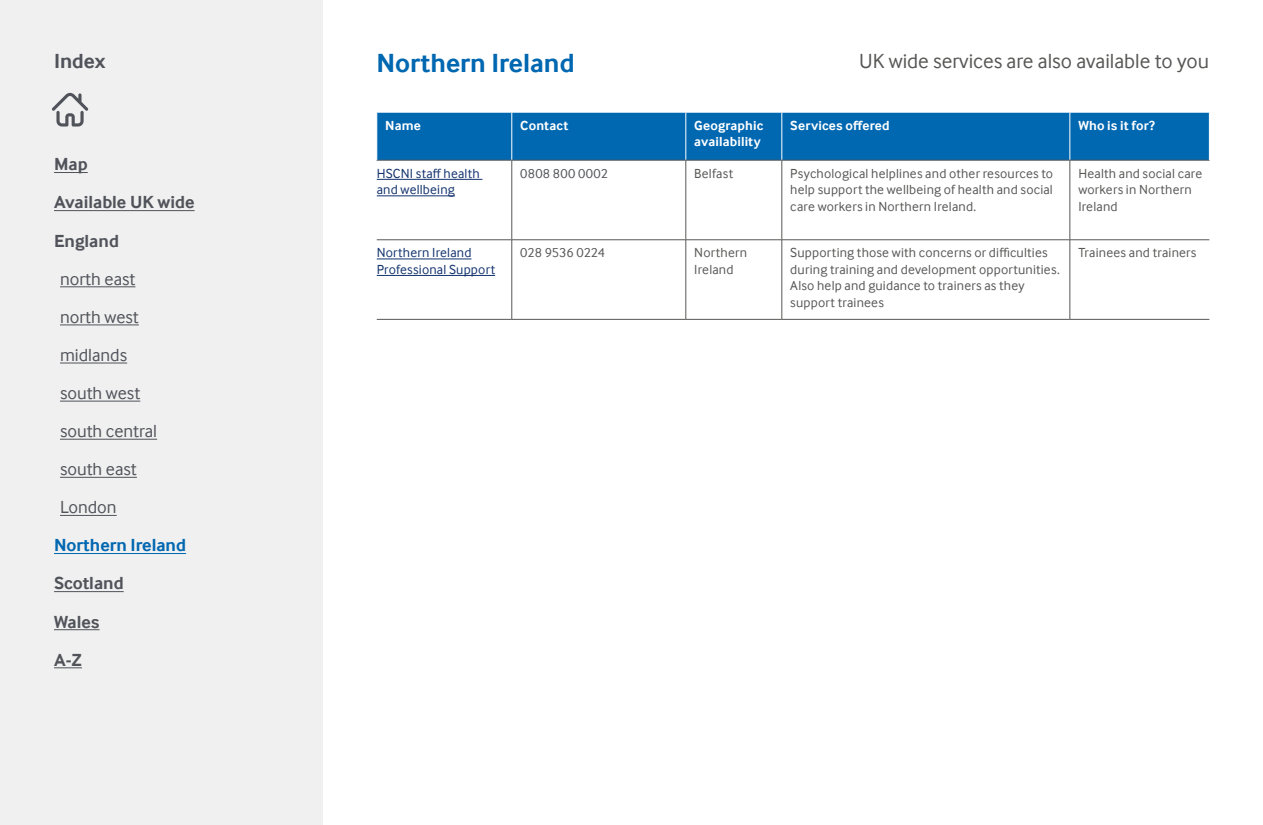
<style>
.page{position:relative;width:1263px;height:825px;background:#fff}
.page>*{position:absolute;margin:0;border:0;box-sizing:border-box;transform-origin:0 0}
.t1{font:700 27px "Inter Face";color:#0067b1}
.t2{font:21px "Inter Face";color:#575756}
.t3{font:700 21px "Inter Face";color:#50535a}
.t4{font:18px/38.1px "Inter Face";color:#50535a}
.t5{font:700 18px/38.1px "Inter Face";color:#50535a}
.t6{font:700 18px "Inter Face";color:#0067b1}
.t7{font:13.5px/16.5px "Inter Face";letter-spacing:.015em;color:#575756}
.t8{font:13.5px/16.5px "Inter Face";letter-spacing:.015em;color:#12326e}
.t9{font:700 13.5px/16.5px "Inter Face";letter-spacing:.01em;color:#fff}
.t10{font:13.5px "Inter Face";letter-spacing:.02em;color:#50535a}
.t11{font:13.5px "Inter Face";letter-spacing:-.005em;color:#575756}
</style>
<div class="page">
<div style="left:0;top:0;width:322px;height:825px;background:#f0f0f0"></div>
<hr style="left:54px;top:172px;width:34px;height:1px;background:#50535a">
<hr style="left:54px;top:210px;width:141px;height:1px;background:#50535a">
<hr style="left:60px;top:287px;width:75px;height:1px;background:#50535a">
<hr style="left:60px;top:325px;width:79px;height:1px;background:#50535a">
<hr style="left:60px;top:363px;width:67px;height:1px;background:#50535a">
<hr style="left:60px;top:401px;width:80px;height:1px;background:#50535a">
<hr style="left:60px;top:439px;width:97px;height:1px;background:#50535a">
<hr style="left:60px;top:477px;width:77px;height:1px;background:#50535a">
<hr style="left:60px;top:515px;width:57px;height:1px;background:#50535a">
<hr style="left:54px;top:553px;width:132px;height:1px;background:#0067b1">
<hr style="left:54px;top:591px;width:70px;height:1px;background:#50535a">
<hr style="left:54px;top:629px;width:46px;height:1px;background:#50535a">
<svg style="left:54px;top:668px;width:28px;height:1px"></svg>
<div style="left:377px;top:113px;width:832px;height:47px;background:#0067b1"></div>
<hr style="left:511px;top:112px;width:1px;height:48px;background:#fff">
<hr style="left:685px;top:112px;width:1px;height:48px;background:#fff">
<hr style="left:781px;top:112px;width:1px;height:48px;background:#fff">
<hr style="left:1069px;top:112px;width:1px;height:48px;background:#fff">
<hr style="left:376px;top:160px;width:136px;height:1px;background:#575756">
<hr style="left:512px;top:160px;width:174px;height:1px;background:#575756">
<hr style="left:686px;top:160px;width:96px;height:1px;background:#575756">
<hr style="left:685px;top:160px;width:1px;height:80px;background:#575756">
<hr style="left:782px;top:160px;width:288px;height:1px;background:#575756">
<hr style="left:781px;top:160px;width:1px;height:80px;background:#575756">
<hr style="left:1070px;top:160px;width:139px;height:1px;background:#575756">
<hr style="left:377px;top:240px;width:135px;height:1px;background:#575756">
<hr style="left:512px;top:240px;width:174px;height:1px;background:#575756">
<hr style="left:686px;top:240px;width:96px;height:1px;background:#575756">
<hr style="left:685px;top:240px;width:1px;height:79px;background:#575756">
<hr style="left:782px;top:240px;width:288px;height:1px;background:#575756">
<hr style="left:781px;top:240px;width:1px;height:79px;background:#575756">
<hr style="left:1070px;top:240px;width:139px;height:1px;background:#575756">
<hr style="left:377px;top:319px;width:135px;height:1px;background:#575756">
<hr style="left:511px;top:240px;width:1px;height:79px;background:#575756">
<hr style="left:512px;top:319px;width:174px;height:1px;background:#575756">
<hr style="left:686px;top:319px;width:96px;height:1px;background:#575756">
<hr style="left:782px;top:319px;width:288px;height:1px;background:#575756">
<hr style="left:1069px;top:240px;width:1px;height:79px;background:#575756">
<hr style="left:1070px;top:319px;width:139px;height:1px;background:#575756">
<hr style="left:1069px;top:160px;width:1px;height:80px;background:#575756">
<hr style="left:511px;top:160px;width:1px;height:80px;background:#575756">
<hr style="left:377px;top:179px;width:105px;height:1px;background:#12326e">
<hr style="left:377px;top:196px;width:78px;height:1px;background:#12326e">
<hr style="left:377px;top:259px;width:94px;height:1px;background:#12326e">
<hr style="left:377px;top:275px;width:118px;height:1px;background:#12326e">
<svg style="left:52px;top:93px;width:36px;height:34px"></svg>
<h2 class="t3" style="left:54px;top:49px;width:53px">Index</h2>
<h3 class="t5" style="left:54px;top:145px;width:142px">Map<br>Available UK wide<br>England</h3>
<h3 class="t4" style="left:60px;top:259px;width:99px">north east north west midlands south west south central south east<br>London</h3>
<h3 class="t6" style="left:54px;top:535px;width:134px">Northern Ireland</h3>
<h3 class="t5" style="left:54px;top:564px;width:71px">Scotland<br>Wales<br>A-Z</h3>
<h1 class="t1" style="left:376px;top:47px;width:200px">Northern Ireland</h1>
<h2 class="t2" style="left:859px;top:49px;width:351px">UK wide services are also available to you</h2>
<p class="t9" style="left:385px;top:117px;width:37px">Name</p>
<p class="t9" style="left:520px;top:117px;width:50px">Contact</p>
<p class="t9" style="left:694px;top:117px;width:71px">Geographic availability</p>
<p class="t9" style="left:790px;top:117px;width:101px">Services offered</p>
<p class="t9" style="left:1078px;top:117px;width:78px">Who is it for?</p>
<p class="t8" style="left:377px;top:165px;width:104px">HSCNI staff health and wellbeing</p>
<p class="t10" style="left:520px;top:166px;width:89px">0808 800 0002</p>
<p class="t7" style="left:694px;top:165px;width:40px">Belfast</p>
<p class="t7" style="left:790px;top:165px;width:264px;text-align:justify">Psychological helplines and other resources to help support the wellbeing of health and social care workers in Northern Ireland.</p>
<p class="t7" style="left:1078px;top:165px;width:125px">Health and social care workers in Northern<br>Ireland</p>
<p class="t8" style="left:377px;top:244px;width:120px">Northern Ireland<br>Professional Support</p>
<p class="t11" style="left:520px;top:245px;width:86px">028 9536 0224</p>
<p class="t7" style="left:694px;top:244px;width:54px">Northern<br>Ireland</p>
<p class="t7" style="left:790px;top:244px;width:271px">Supporting those with concerns or difficulties during training and development opportunities.<br>Also help and guidance to trainers as they support trainees</p>
<p class="t7" style="left:1078px;top:244px;width:120px">Trainees and trainers</p>
</div>
